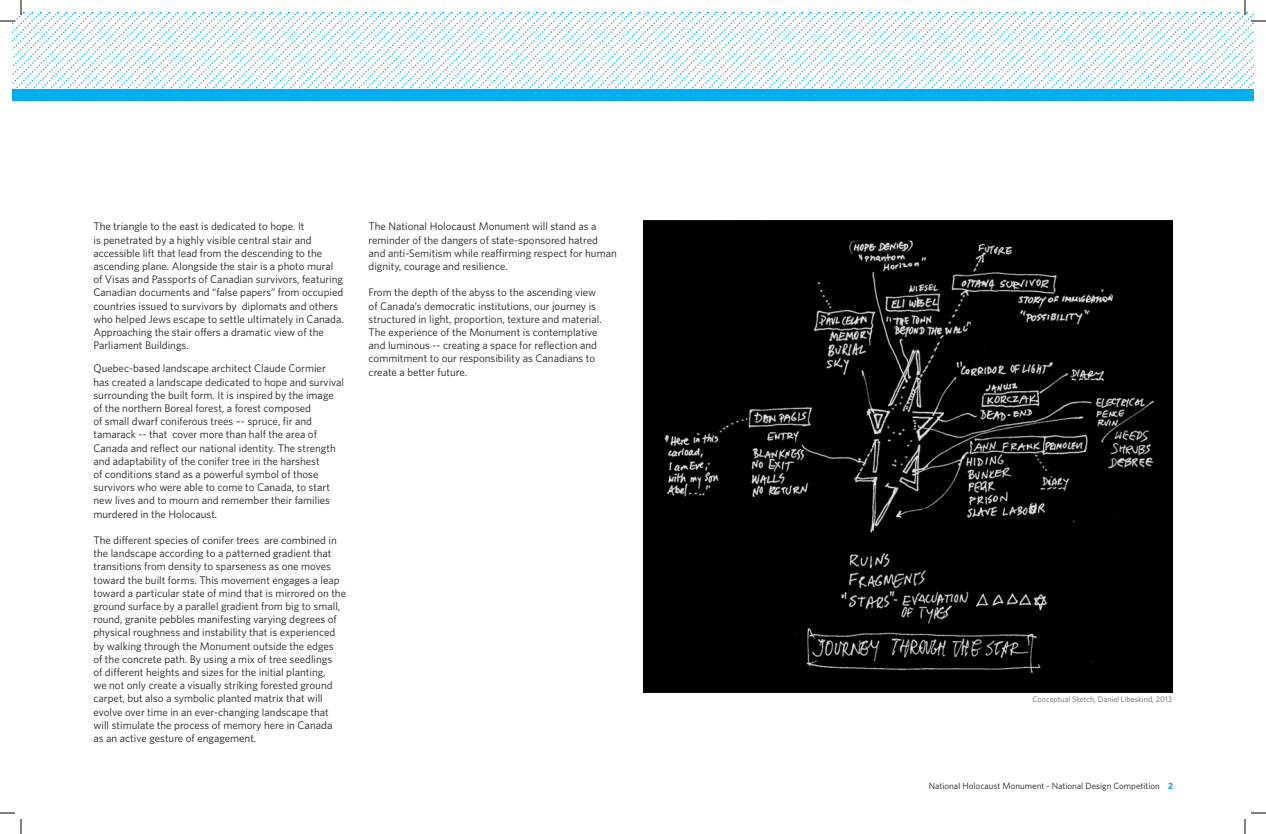
<style>
.page{position:relative;width:1266px;height:834px;background:#fff}
.page>*{position:absolute;margin:0;border:0;box-sizing:border-box;transform-origin:0 0}
.Body{font:11px/13.2px "Whitney HTF";color:#231f20}
.Body-2{font:9px "Whitney HTF";color:#231f20}
.t1{font:8px "Whitney HTF";color:#636366}
.s1{font-weight:700;color:#00aeef}
</style>
<div class="page">
<div style="left:12px;top:89px;width:1242px;height:12px;background:#00aeef"></div>
<img style="left:644px;top:221px;width:528px;height:472px">
<svg style="left:0;top:812px;width:22px;height:22px"></svg>
<svg style="left:0;top:0;width:1266px;height:89px"></svg>
<svg style="left:1244px;top:812px;width:22px;height:22px"></svg>
<p class="Body" style="left:93px;top:220px;width:252px">The triangle to the east is dedicated to hope. It<br>is penetrated by a highly visible central stair and accessible lift that lead from the descending to the ascending plane. Alongside the stair is a photo mural of Visas and Passports of Canadian survivors, featuring Canadian documents and “false papers” from occupied countries issued to survivors by diplomats and others who helped Jews escape to settle ultimately in Canada.<br>Approaching the stair offers a dramatic view of the Parliament Buildings.</p>
<p class="Body" style="left:93px;top:362px;width:252px">Quebec-based landscape architect Claude Cormier has created a landscape dedicated to hope and survival surrounding the built form. It is inspired by the image of the northern Boreal forest, a forest composed<br>of small dwarf coniferous trees –- spruce, fir and tamarack -- that cover more than half the area of Canada and reflect our national identity. The strength and adaptability of the conifer tree in the harshest<br>of conditions stand as a powerful symbol of those survivors who were able to come to Canada, to start new lives and to mourn and remember their families murdered in the Holocaust.</p>
<p class="Body" style="left:93px;top:533px;width:254px">The different species of conifer trees are combined in the landscape according to a patterned gradient that transitions from density to sparseness as one moves toward the built forms. This movement engages a leap toward a particular state of mind that is mirrored on the ground surface by a parallel gradient from big to small, round, granite pebbles manifesting varying degrees of physical roughness and instability that is experienced by walking through the Monument outside the edges<br>of the concrete path. By using a mix of tree seedlings<br>of different heights and sizes for the initial planting,<br>we not only create a visually striking forested ground carpet, but also a symbolic planted matrix that will evolve over time in an ever-changing landscape that will stimulate the process of memory here in Canada<br>as an active gesture of engagement.</p>
<p class="Body" style="left:369px;top:220px;width:250px">The National Holocaust Monument will stand as a reminder of the dangers of state-sponsored hatred and anti-Semitism while reaffirming respect for human dignity, courage and resilience.</p>
<p class="Body" style="left:369px;top:286px;width:235px">From the depth of the abyss to the ascending view of Canada’s democratic institutions, our journey is structured in light, proportion, texture and material.<br>The experience of the Monument is contemplative and luminous -- creating a space for reflection and commitment to our responsibility as Canadians to create a better future.</p>
<p class="t1" style="left:1033px;top:695px;width:141px">Conceptual Sketch, Daniel Libeskind, 2013</p>
<p class="Body-2" style="left:929px;top:781px;width:246px">National Holocaust Monument - National Design Competition <span class="s1">2</span></p>
</div>
